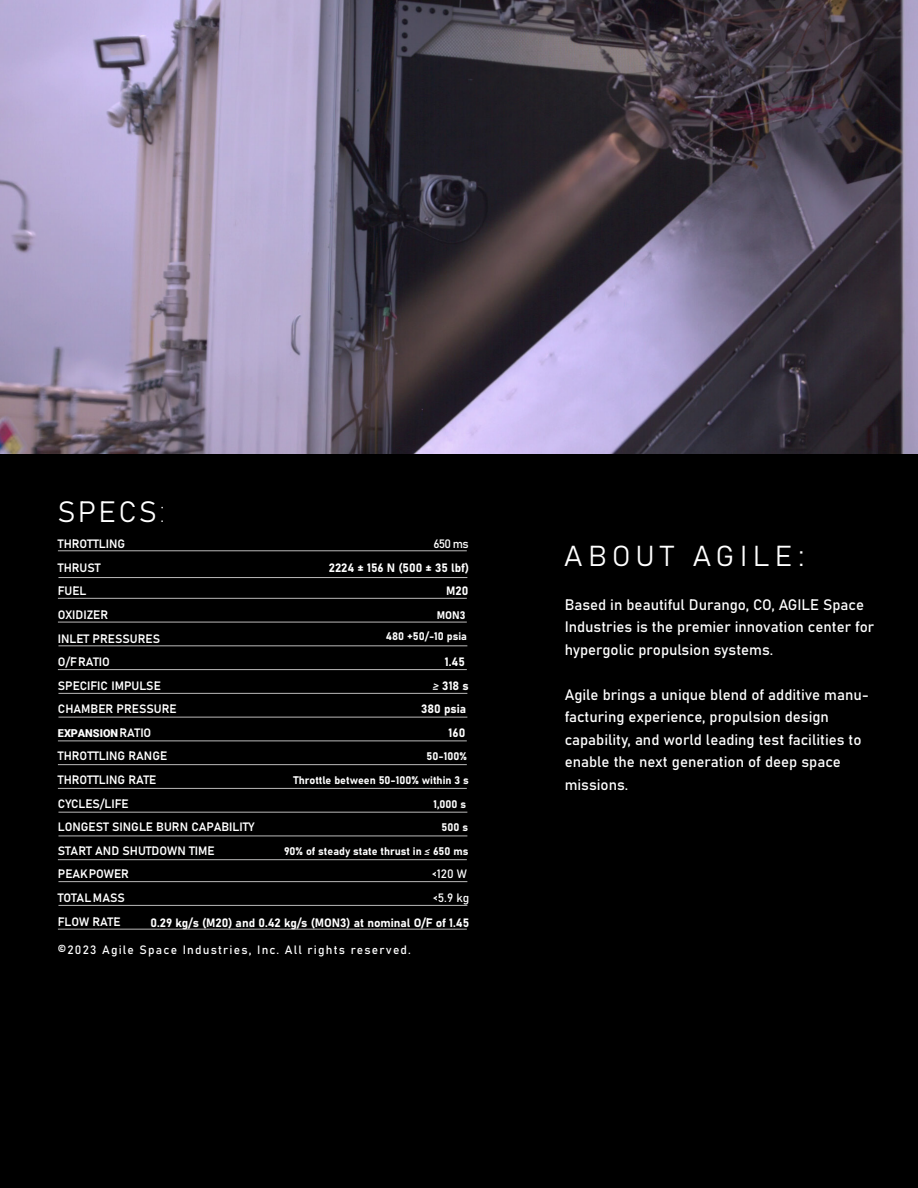
<style>
.page{position:relative;width:918px;height:1188px;background:#000}
.page>*{position:absolute;margin:0;border:0;box-sizing:border-box;transform-origin:0 0}
.t1{font:29.1px "Bahnschrift";letter-spacing:.1em;color:#fff}
.t2{font:28.5px "Bahnschrift";letter-spacing:.195em;color:#fff}
.t3{font:15px/22.5px "Bahnschrift";color:#fff}
.t4{font:12px "Bahnschrift";color:#fff}
.t5{font:12px "Bahnschrift";letter-spacing:.1em;color:#fff}
.t6{font:10.95px "Bahnschrift";color:#fff}
.t7{font:900 10.95px "Roboto";color:#fff}
.s1{font-family:"Roboto";font-weight:100}
.s2{font-family:"Roboto";font-weight:500;font-style:italic}
.s3{font-family:"Bahnschrift";font-weight:400;font-size:12px}
</style>
<div class="page">
<hr style="left:58px;top:550px;width:409px;height:1px;background:#bbbaba">
<hr style="left:58px;top:577px;width:409px;height:1px;background:#bbbaba">
<hr style="left:58px;top:598px;width:409px;height:1px;background:#bbbaba">
<hr style="left:58px;top:622px;width:409px;height:1px;background:#bbbaba">
<hr style="left:58px;top:645px;width:409px;height:1px;background:#bbbaba">
<hr style="left:58px;top:669px;width:409px;height:1px;background:#bbbaba">
<hr style="left:58px;top:693px;width:409px;height:1px;background:#bbbaba">
<hr style="left:58px;top:717px;width:409px;height:1px;background:#bbbaba">
<hr style="left:58px;top:741px;width:409px;height:1px;background:#bbbaba">
<hr style="left:58px;top:764px;width:409px;height:1px;background:#bbbaba">
<hr style="left:58px;top:788px;width:409px;height:1px;background:#bbbaba">
<hr style="left:58px;top:812px;width:409px;height:1px;background:#bbbaba">
<hr style="left:58px;top:836px;width:409px;height:1px;background:#bbbaba">
<hr style="left:58px;top:859px;width:409px;height:1px;background:#bbbaba">
<hr style="left:58px;top:881px;width:409px;height:1px;background:#bbbaba">
<hr style="left:58px;top:905px;width:409px;height:1px;background:#bbbaba">
<hr style="left:58px;top:929px;width:409px;height:1px;background:#bbbaba">
<img style="left:0;top:0;width:918px;height:454px">
<h1 class="t1" style="left:58px;top:490px;width:108px">SPECS<span class="s1">:</span></h1>
<p class="t4" style="left:58px;top:535px;width:69px">THROTTLING</p>
<p class="t4" style="left:433px;top:535px;width:37px">650 ms</p>
<p class="t4" style="left:58px;top:558px;width:44px">THRUST</p>
<p class="t4" style="left:329px;top:558px;width:142px">2224 ± 156 N (500 ± 35 lbf)</p>
<p class="t4" style="left:58px;top:582px;width:30px">FUEL</p>
<p class="t4" style="left:446px;top:582px;width:24px">M20</p>
<p class="t4" style="left:58px;top:606px;width:52px">OXIDIZER</p>
<p class="t6" style="left:437px;top:607px;width:30px">MON3</p>
<p class="t4" style="left:58px;top:629px;width:104px">INLET PRESSURES</p>
<p class="t6" style="left:386px;top:627px;width:82px">480 +50/-10 psia</p>
<p class="t4" style="left:58px;top:653px;width:54px">O/F RATIO</p>
<p class="t4" style="left:445px;top:653px;width:22px">1.45</p>
<p class="t4" style="left:58px;top:676px;width:104px">SPECIFIC IMPULSE</p>
<p class="t4" style="left:433px;top:676px;width:37px"><span class="s2">≥</span> 318 s</p>
<p class="t4" style="left:58px;top:700px;width:120px">CHAMBER PRESSURE</p>
<p class="t4" style="left:421px;top:700px;width:47px">380 psia</p>
<p class="t7" style="left:58px;top:725px;width:95px">EXPANSION <span class="s3">RATIO</span></p>
<p class="t4" style="left:449px;top:724px;width:18px">160</p>
<p class="t4" style="left:58px;top:747px;width:111px">THROTTLING RANGE</p>
<p class="t6" style="left:427px;top:748px;width:42px">50-100%</p>
<p class="t4" style="left:58px;top:771px;width:100px">THROTTLING RATE</p>
<p class="t6" style="left:294px;top:772px;width:177px">Throttle between 50-100% within 3 s</p>
<p class="t4" style="left:58px;top:794px;width:72px">CYCLES/LIFE</p>
<p class="t6" style="left:433px;top:795px;width:34px">1,000 s</p>
<p class="t4" style="left:58px;top:818px;width:198px">LONGEST SINGLE BURN CAPABILITY</p>
<p class="t6" style="left:441px;top:819px;width:28px">500 s</p>
<p class="t4" style="left:58px;top:842px;width:158px">START AND SHUTDOWN TIME</p>
<p class="t6" style="left:284px;top:843px;width:186px">90% of steady state thrust in <span class="s2">≤</span> 650 ms</p>
<p class="t4" style="left:58px;top:865px;width:73px">PEAK POWER</p>
<p class="t4" style="left:432px;top:865px;width:37px">&lt;120 W</p>
<p class="t4" style="left:58px;top:889px;width:68px">TOTAL MASS</p>
<p class="t4" style="left:433px;top:889px;width:38px">&lt;5.9 kg</p>
<p class="t4" style="left:58px;top:912px;width:64px">FLOW RATE</p>
<p class="t4" style="left:151px;top:913px;width:320px">0.29 kg/s (M20) and 0.42 kg/s (MON3) at nominal O/F of 1.45</p>
<p class="t5" style="left:58px;top:941px;width:355px">©2023 Agile Space Industries, Inc. All rights reserved.</p>
<h2 class="t2" style="left:564px;top:534px;width:242px">ABOUT AGILE:</h2>
<p class="t3" style="left:565px;top:592px;width:311px">Based in beautiful Durango, CO, AGILE Space<br>Industries is the premier innovation center for hypergolic propulsion systems.</p>
<p class="t3" style="left:565px;top:682px;width:306px">Agile brings a unique blend of additive manu&shy;facturing experience, propulsion design capability, and world leading test facilities to enable the next generation of deep space missions.</p>
</div>
